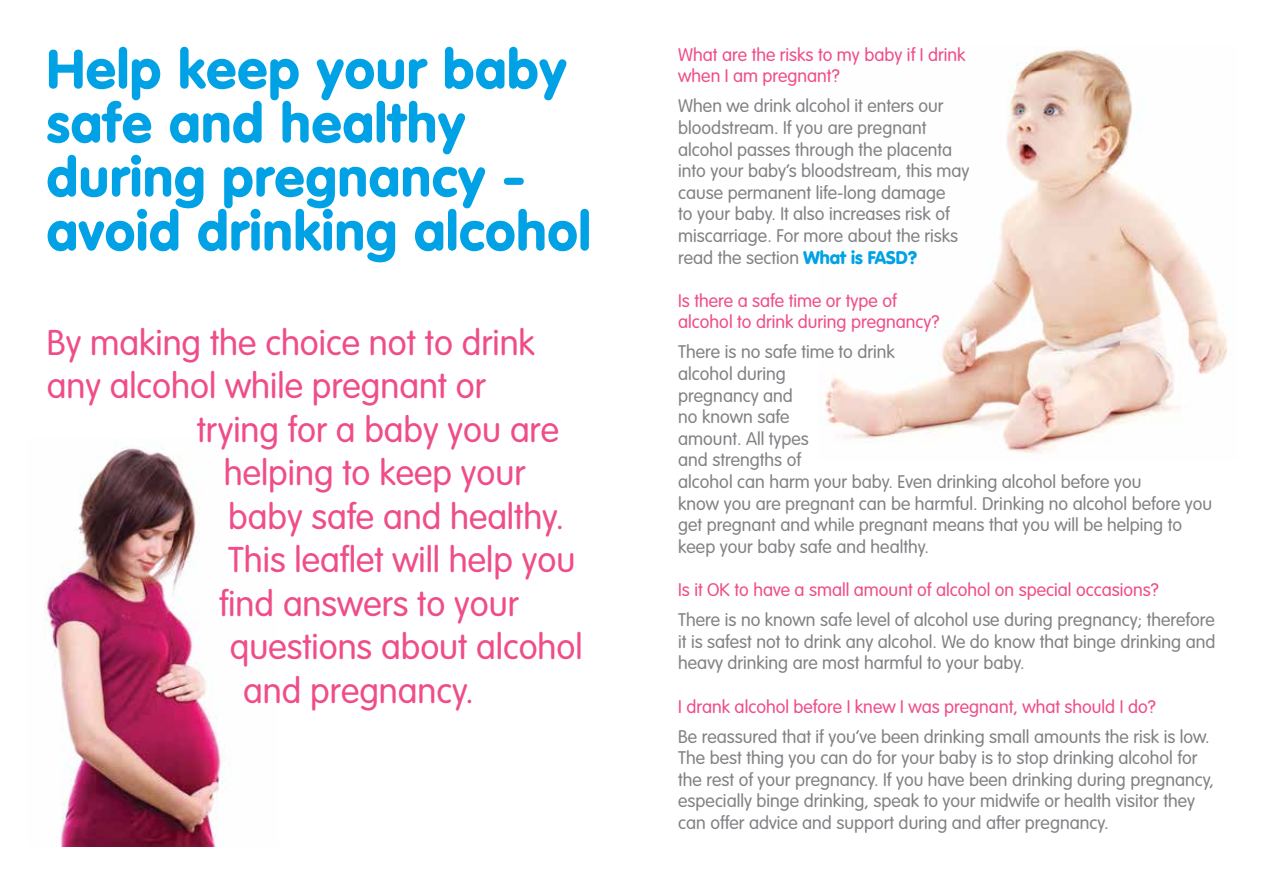
<style>
.page{position:relative;width:1263px;height:893px;background:#fff}
.page>*{position:absolute;margin:0;border:0;box-sizing:border-box;transform-origin:0 0}
.t1{font:900 54px/54px "VAG Rounded Std";letter-spacing:.02em;color:#00a2e5}
.t2{font:300 35.25px "VAG Rounded Std";color:#ef4d89}
.t3{font:300 18px/21.6px "VAG Rounded Std";color:#818285}
.t4{font:300 18px/21.6px "VAG Rounded Std";color:#ef4d89}
.s1{font-weight:900;color:#00a2e5}
</style>
<div class="page">
<img style="left:44px;top:447px;width:181px;height:399px">
<img style="left:824px;top:48px;width:404px;height:406px">
<h1 class="t1" style="left:47px;top:44px;width:545px">Help keep your baby safe and healthy during pregnancy - avoid drinking alcohol</h1>
<p class="t4" style="left:678px;top:44px;width:289px">What are the risks to my baby if I drink when I am pregnant?</p>
<p class="t3" style="left:678px;top:96px;width:293px">When we drink alcohol it enters our bloodstream. If you are pregnant alcohol passes through the placenta into your baby’s bloodstream, this may cause permanent life-long damage<br>to your baby. It also increases risk of miscarriage. For more about the risks read the section <span class="s1">What is FASD?</span></p>
<p class="t4" style="left:678px;top:290px;width:263px">Is there a safe time or type of alcohol to drink during pregnancy?</p>
<p class="t3" style="left:678px;top:342px;width:535px">There is no safe time to drink<br>alcohol during<br>pregnancy and<br>no known safe<br>amount. All types<br>and strengths of<br>alcohol can harm your baby. Even drinking alcohol before you<br>know you are pregnant can be harmful. Drinking no alcohol before you get pregnant and while pregnant means that you will be helping to keep your baby safe and healthy.</p>
<p class="t4" style="left:678px;top:580px;width:482px">Is it OK to have a small amount of alcohol on special occasions?</p>
<p class="t3" style="left:678px;top:610px;width:539px;text-align:justify">There is no known safe level of alcohol use during pregnancy; therefore it is safest not to drink any alcohol. We do know that binge drinking and heavy drinking are most harmful to your baby.</p>
<p class="t4" style="left:678px;top:696px;width:479px">I drank alcohol before I knew I was pregnant, what should I do?</p>
<p class="t3" style="left:678px;top:726px;width:537px">Be reassured that if you’ve been drinking small amounts the risk is low.<br>The best thing you can do for your baby is to stop drinking alcohol for the rest of your pregnancy. If you have been drinking during pregnancy, especially binge drinking, speak to your midwife or health visitor they can offer advice and support during and after pregnancy.</p>
<h2 class="t2" style="left:47px;top:322px;width:490px">By making the choice not to drink</h2>
<h2 class="t2" style="left:47px;top:366px;width:441px">any alcohol while pregnant or</h2>
<h2 class="t2" style="left:197px;top:409px;width:364px">trying for a baby you are</h2>
<h2 class="t2" style="left:224px;top:453px;width:303px">helping to keep your</h2>
<h2 class="t2" style="left:228px;top:496px;width:337px">baby safe and healthy.</h2>
<h2 class="t2" style="left:228px;top:540px;width:349px">This leaflet will help you</h2>
<h2 class="t2" style="left:219px;top:583px;width:301px">find answers to your</h2>
<h2 class="t2" style="left:230px;top:627px;width:354px">questions about alcohol</h2>
<h2 class="t2" style="left:243px;top:670px;width:232px">and pregnancy.</h2>
</div>
